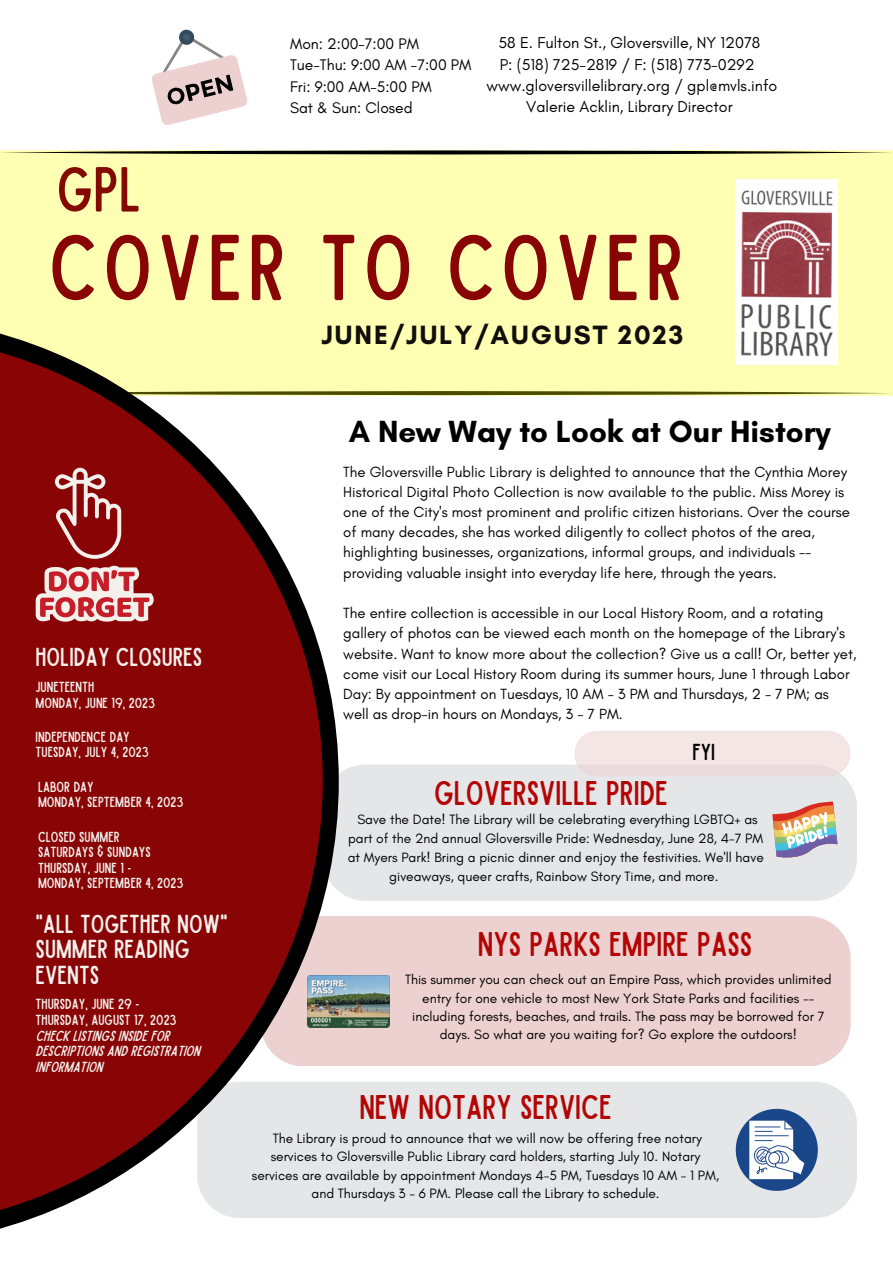
<style>
.page{position:relative;width:893px;height:1264px;background:#fff}
.page>*{position:absolute;margin:0;border:0;box-sizing:border-box;transform-origin:0 0}
.t1{font:75px "Sailors Condensed";letter-spacing:.075em;color:#890404}
.t2{font:51px "Sailors Condensed";color:#830901}
.t3{font:700 31.2px "Glacial Indifference";color:#000}
.t4{font:27.45px "Sailors Condensed";color:#b40505}
.t5{font:700 27px "Glacial Indifference";letter-spacing:.075em;color:#100f0d}
.t6{font:20.85px "Sailors Condensed";color:#f4f0ec}
.t7{font:18.6px "Sailors Condensed";color:#000}
.t8{font:16.05px "Glacial Indifference";color:#000}
.t9{font:15.6px "Glacial Indifference";color:#000}
.t10{font:15px/20.2px "Glacial Indifference";color:#000}
.t11{font:13.8px/18.3px "Glacial Indifference";color:#000;text-align:center}
.t12{font:11.7px/15.6px "Sailors Condensed";color:#f4f0ec}
</style>
<div class="page">
<div style="left:339px;top:916px;width:511px;height:149px;background:#edd0d0"></div>
<div style="left:0;top:150px;width:892px;height:245px;background:#ffffb4"></div>
<div style="left:339px;top:1082px;width:518px;height:135px;background:#e5e6e8"></div>
<img style="left:735px;top:179px;width:101px;height:186px">
<div style="left:339px;top:764px;width:517px;height:136px;background:#e5e6e8"></div>
<svg style="left:0;top:333px;width:339px;height:896px"></svg>
<svg style="left:574px;top:731px;width:276px;height:45px"></svg>
<svg style="left:0;top:335px;width:323px;height:892px;fill:#890404"></svg>
<svg style="left:36px;top:565px;width:118px;height:56px"></svg>
<svg style="left:55px;top:468px;width:66px;height:91px"></svg>
<svg style="left:2px;top:150px;width:889px;height:4px"></svg>
<svg style="left:152px;top:29px;width:96px;height:96px"></svg>
<div style="left:183px;top:34px;width:7px;height:7px;background:#40596b;border-radius:50%"></div>
<svg style="left:772px;top:801px;width:65px;height:59px"></svg>
<img style="left:307px;top:975px;width:82px;height:52px">
<div style="left:735px;top:1108px;width:82px;height:82px;background:#1a4789;border-radius:50%"></div>
<svg style="left:749px;top:1120px;width:55px;height:59px"></svg>
<p class="t2" style="left:56px;top:167px;width:86px">GPL</p>
<p class="t9" style="left:290px;top:34px;width:130px">Mon: 2:00-7:00 PM</p>
<p class="t9" style="left:290px;top:56px;width:183px">Tue-Thu: 9:00 AM -7:00 PM</p>
<p class="t9" style="left:290px;top:77px;width:143px">Fri: 9:00 AM-5:00 PM</p>
<p class="t9" style="left:290px;top:98px;width:124px">Sat &amp; Sun: Closed</p>
<p class="t8" style="left:498px;top:33px;width:263px">58 E. Fulton St., Gloversville, NY 12078</p>
<p class="t8" style="left:500px;top:54px;width:256px">P: (518) 725-2819 / F: (518) 773-0292</p>
<p class="t8" style="left:486px;top:76px;width:292px">www.gloversvillelibrary.org / gpl@mvls.info</p>
<p class="t8" style="left:526px;top:97px;width:208px">Valerie Acklin, Library Director</p>
<p class="t1" style="left:49px;top:235px;width:636px">COVER TO COVER</p>
<p class="t5" style="left:321px;top:318px;width:363px">JUNE/JULY/AUGUST 2023</p>
<p class="t6" style="left:36px;top:648px;width:168px">HOLIDAY CLOSURES</p>
<p class="t12" style="left:36px;top:680px;width:60px">JUNETEENTH</p>
<p class="t12" style="left:36px;top:695px;width:121px">MONDAY, JUNE 19, 2023</p>
<p class="t12" style="left:36px;top:729px;width:96px">INDEPENDENCE DAY</p>
<p class="t12" style="left:36px;top:745px;width:115px">TUESDAY, JULY 4, 2023</p>
<p class="t12" style="left:38px;top:779px;width:57px">LABOR DAY</p>
<p class="t12" style="left:38px;top:795px;width:147px">MONDAY, SEPTEMBER 4, 2023</p>
<p class="t12" style="left:38px;top:829px;width:83px">CLOSED SUMMER</p>
<p class="t12" style="left:38px;top:845px;width:114px">SATURDAYS &amp; SUNDAYS</p>
<p class="t12" style="left:38px;top:860px;width:95px">THURSDAY, JUNE 1 -</p>
<p class="t12" style="left:38px;top:876px;width:147px">MONDAY, SEPTEMBER 4, 2023</p>
<p class="t6" style="left:36px;top:914px;width:193px">"ALL TOGETHER NOW"</p>
<p class="t6" style="left:36px;top:940px;width:156px">SUMMER READING</p>
<p class="t6" style="left:36px;top:965px;width:65px">EVENTS</p>
<p class="t12" style="left:36px;top:997px;width:105px">THURSDAY, JUNE 29 -</p>
<p class="t12" style="left:36px;top:1012px;width:143px">THURSDAY, AUGUST 17, 2023</p>
<p class="t12" style="left:36px;top:1028px;width:135px">CHECK LISTINGS INSIDE FOR</p>
<p class="t12" style="left:36px;top:1044px;width:166px">DESCRIPTIONS AND REGISTRATION<br>INFORMATION</p>
<p class="t3" style="left:349px;top:413px;width:483px">A New Way to Look at Our History</p>
<p class="t10" style="left:343px;top:461px;width:508px">The Gloversville Public Library is delighted to announce that the Cynthia Morey Historical Digital Photo Collection is now available to the public. Miss Morey is one of the City's most prominent and prolific citizen historians. Over the course of many decades, she has worked diligently to collect photos of the area, highlighting businesses, organizations, informal groups, and individuals -- providing valuable insight into everyday life here, through the years.</p>
<p class="t10" style="left:343px;top:603px;width:514px">The entire collection is accessible in our Local History Room, and a rotating gallery of photos can be viewed each month on the homepage of the Library's website. Want to know more about the collection? Give us a call! Or, better yet, come visit our Local History Room during its summer hours, June 1 through Labor Day: By appointment on Tuesdays, 10 AM - 3 PM and Thursdays, 2 - 7 PM; as well as drop-in hours on Mondays, 3 - 7 PM.</p>
<p class="t7" style="left:692px;top:743px;width:24px">FYI</p>
<p class="t4" style="left:434px;top:781px;width:235px">GLOVERSVILLE PRIDE</p>
<p class="t11" style="left:347px;top:809px;width:417px;line-height:19px">Save the Date! The Library will be celebrating everything LGBTQ+ as part of the 2nd annual Gloversville Pride: Wednesday, June 28, 4-7 PM at Myers Park! Bring a picnic dinner and enjoy the festivities. We'll have giveaways, queer crafts, Rainbow Story Time, and more.</p>
<p class="t4" style="left:477px;top:932px;width:276px">NYS PARKS EMPIRE PASS</p>
<p class="t11" style="left:405px;top:970px;width:428px">This summer you can check out an Empire Pass, which provides unlimited entry for one vehicle to most New York State Parks and facilities -- including forests, beaches, and trails. The pass may be borrowed for 7 days. So what are you waiting for? Go explore the outdoors!</p>
<p class="t4" style="left:359px;top:1094px;width:254px">NEW NOTARY SERVICE</p>
<p class="t11" style="left:252px;top:1128px;width:469px">The Library is proud to announce that we will now be offering free notary services to Gloversville Public Library card holders, starting July 10. Notary services are available by appointment Mondays 4-5 PM, Tuesdays 10 AM - 1 PM, and Thursdays 3 - 6 PM. Please call the Library to schedule.</p>
</div>
